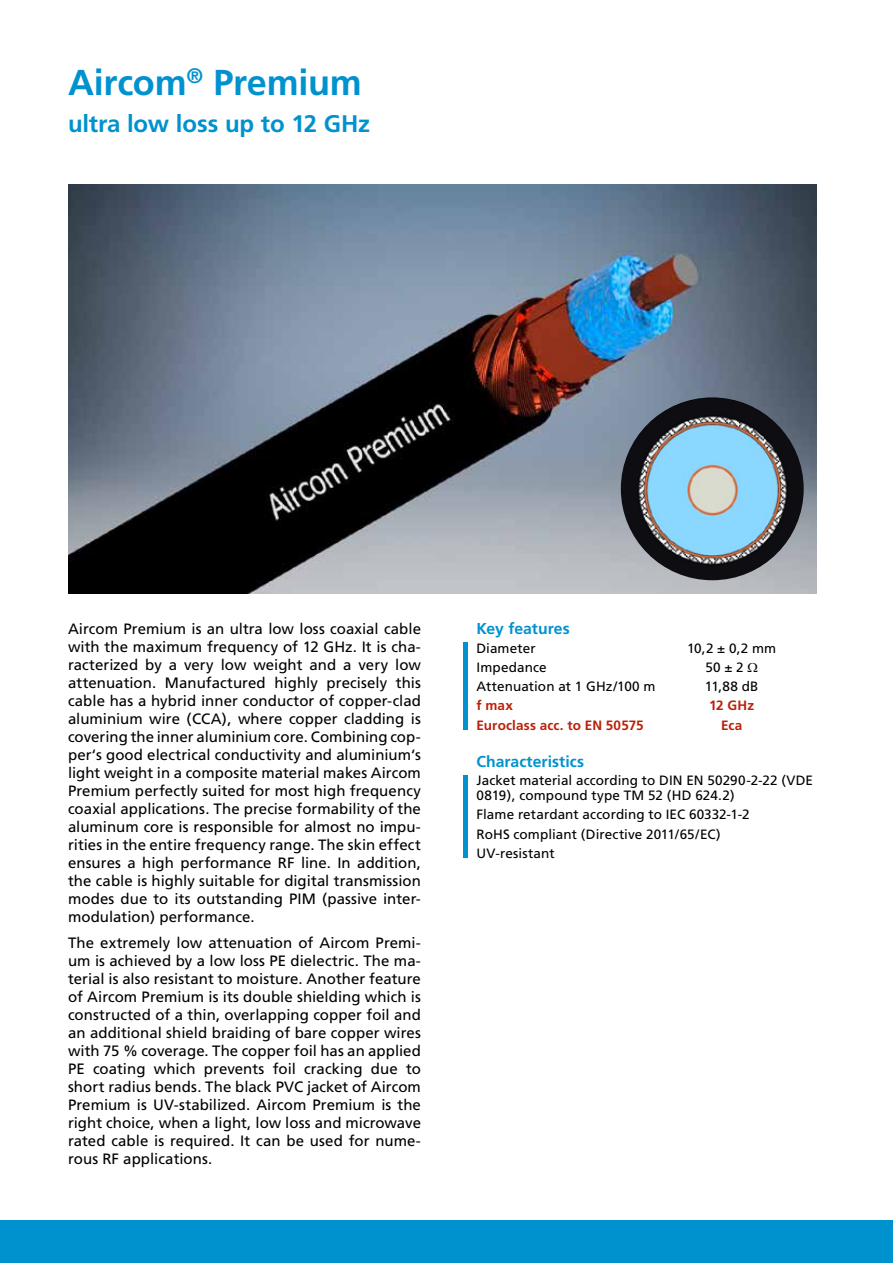
<style>
.page{position:relative;width:893px;height:1263px;background:#fff}
.page>*{position:absolute;margin:0;border:0;box-sizing:border-box;transform-origin:0 0}
.t1{font:700 36px "Frutiger";letter-spacing:-.005em;color:#0092cf}
.t2{font:700 24px "Frutiger";letter-spacing:-.005em;color:#0092cf}
.t3{font:700 15.75px "Frutiger";color:#0092cf}
.t4{font:15px/18px "Frutiger";letter-spacing:.005em;color:#000;text-align:justify}
.t5{font:13.5px/19.2px "Frutiger";letter-spacing:.005em;color:#000}
.t6{font:700 13.5px "Frutiger";letter-spacing:.01em;color:#bb200a}
</style>
<div class="page">
<div style="left:0;top:1220px;width:893px;height:43px;background:#0092cf"></div>
<div style="left:463px;top:643px;width:5px;height:87px;background:#0092cf"></div>
<div style="left:463px;top:775px;width:5px;height:83px;background:#0092cf"></div>
<img style="left:68px;top:184px;width:748px;height:409px">
<img style="left:621px;top:397px;width:183px;height:183px;border-radius:91px">
<h1 class="t1" style="left:68px;top:61px;width:295px">Aircom<sup>®</sup> Premium</h1>
<h2 class="t2" style="left:68px;top:110px;width:304px">ultra low loss up to 12 GHz</h2>
<p class="t4" style="left:68px;top:619px;width:354px">Aircom Premium is an ultra low loss coaxial cable with the maximum frequency of 12 GHz. It is cha&shy;racterized by a very low weight and a very low attenuation. Manufactured highly precisely this cable has a hybrid inner conductor of copper-clad aluminium wire (CCA), where copper cladding is covering the inner aluminium core. Combining cop&shy;per‘s good electrical conductivity and aluminium‘s light weight in a composite material makes Aircom Premium perfectly suited for most high frequency coaxial applications. The precise formability of the aluminum core is responsible for almost no impu&shy;rities in the entire frequency range. The skin effect ensures a high performance RF line. In addition, the cable is highly suitable for digital transmission modes due to its outstanding PIM (passive inter&shy;modulation) performance.</p>
<p class="t4" style="left:68px;top:934px;width:354px">The extremely low attenuation of Aircom Premi&shy;um is achieved by a low loss PE dielectric. The ma&shy;terial is also resistant to moisture. Another feature of Aircom Premium is its double shielding which is constructed of a thin, overlapping copper foil and an additional shield braiding of bare copper wires with 75 % coverage. The copper foil has an applied PE coating which prevents foil cracking due to short radius bends. The black PVC jacket of Aircom Premium is UV-stabilized. Aircom Premium is the right choice, when a light, low loss and microwave rated cable is required. It can be used for nume&shy;rous RF applications.</p>
<p class="t3" style="left:476px;top:619px;width:95px">Key features</p>
<p class="t5" style="left:476px;top:638px;width:61px">Diameter</p>
<p class="t5" style="left:687px;top:638px;width:91px">10,2 ± 0,2 mm</p>
<p class="t5" style="left:476px;top:658px;width:72px">Impedance</p>
<p class="t5" style="left:705px;top:658px;width:40px">50 ± 2</p>
<p class="t5" style="left:476px;top:677px;width:181px">Attenuation at 1 GHz/100 m</p>
<p class="t5" style="left:705px;top:677px;width:55px">11,88 dB</p>
<p class="t6" style="left:476px;top:698px;width:38px">f max</p>
<p class="t6" style="left:709px;top:698px;width:47px">12 GHz</p>
<p class="t6" style="left:476px;top:717px;width:169px">Euroclass acc. to EN 50575</p>
<p class="t6" style="left:721px;top:717px;width:23px">Eca</p>
<p class="t3" style="left:476px;top:752px;width:109px">Characteristics</p>
<p class="t5" style="left:476px;top:773px;width:338px;line-height:15px">Jacket material according to DIN EN 50290-2-22 (VDE<br>0819), compound type TM 52 (HD 624.2)</p>
<p class="t5" style="left:476px;top:805px;width:275px">Flame retardant according to IEC 60332-1-2<br>RoHS compliant (Directive 2011/65/EC)<br>UV-resistant</p>
</div>
